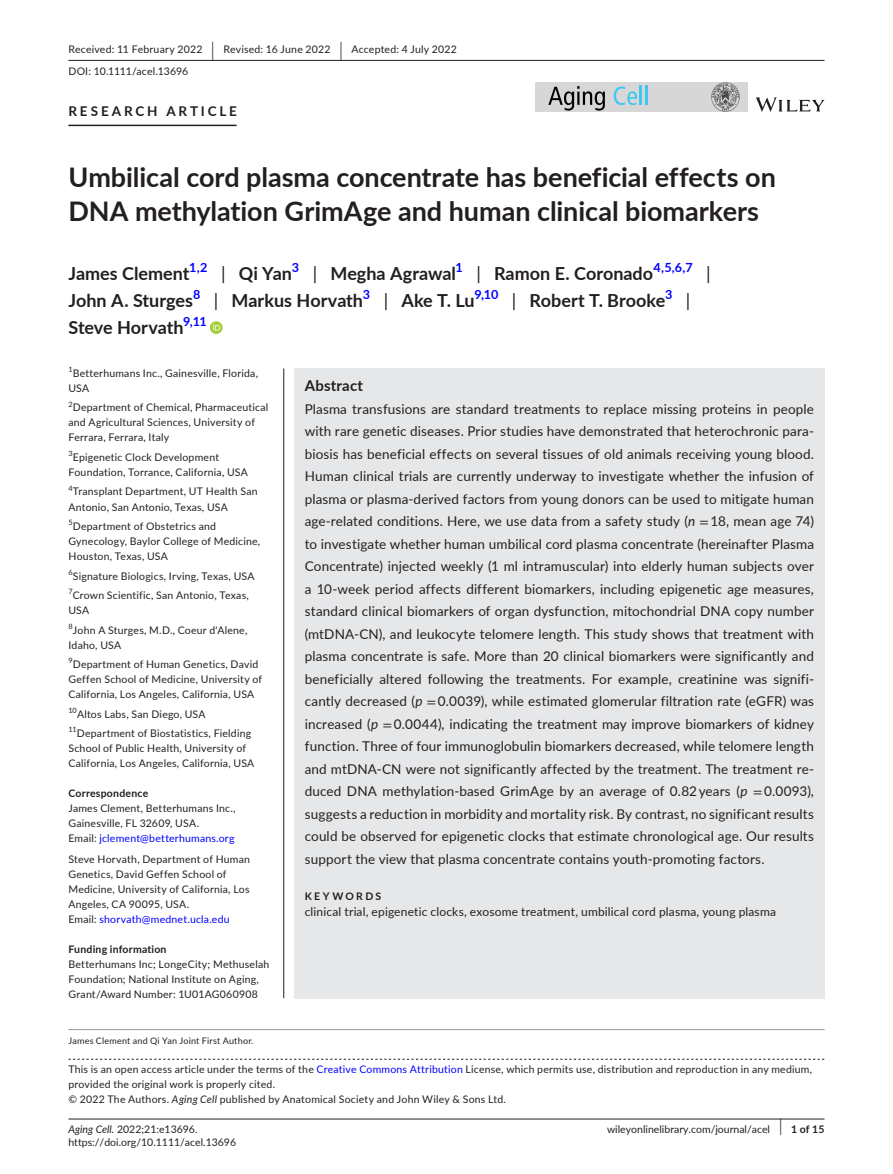
<style>
.page{position:relative;width:893px;height:1174px;background:#fff}
.page>*{position:absolute;margin:0;border:0;box-sizing:border-box;transform-origin:0 0}
.t1{font:700 27px/34.5px "Lato";color:#231f20}
.t2{font:700 18px "Lato";color:#231f20}
.t3{font:18px "Lato";color:#231f20}
.t4{font:700 15px "Lato";letter-spacing:.015em;color:#231f20}
.t5{font:13.5px/22.5px "Lato";letter-spacing:.01em;color:#231f20;text-align:justify}
.t6{font:700 13.5px "Lato";letter-spacing:.21em;color:#231f20}
.t7{font:700 12.6px "Lato";color:#00f}
.t8{font:12px "Lato";letter-spacing:.015em;color:#231f20}
.t9{font:10.5px/15px "Lato";letter-spacing:.02em;color:#231f20}
.t10{font:10.5px "Lato";color:#231f20}
.t11{font:700 10.5px "Lato";letter-spacing:.02em;color:#231f20}
.t12{font:700 10.5px "Lato";letter-spacing:.22em;color:#231f20}
.t13{font:9px "Lato";letter-spacing:.025em;color:#231f20}
.t14{font:7.35px "Lato";color:#231f20}
.s1{font-size:19.65px}
.s2{font-weight:400}
.s3{color:#00f}
.s4{font-style:italic}
.s5{font-family:"STIX"}
.s6{font-weight:400;font-size:17.4px}
</style>
<div class="page">
<hr style="left:68px;top:1118px;width:756px;height:1px;background:#231f20">
<svg style="left:756px;top:97px;width:68px;height:15px"></svg>
<div style="left:536px;top:82px;width:212px;height:30px;background:#d7d7d7"></div>
<svg style="left:548px;top:86px;width:57px;height:25px"></svg>
<svg style="left:614px;top:87px;width:23px;height:18px"></svg>
<hr style="left:640px;top:85px;width:2px;height:20px;background:#40c8f4">
<hr style="left:645px;top:85px;width:3px;height:20px;background:#40c8f4">
<img style="left:711px;top:83px;width:29px;height:28px">
<hr style="left:68px;top:60px;width:756px;height:1px;background:#231f20">
<hr style="left:68px;top:125px;width:169px;height:1px;background:#231f20">
<svg style="left:210px;top:321px;width:13px;height:13px"></svg>
<svg style="left:213px;top:323px;width:7px;height:7px"></svg>
<svg style="left:68px;top:1058px;width:756px;height:1px"></svg>
<hr style="left:68px;top:1029px;width:756px;height:1px;background:#939598">
<hr style="left:283px;top:368px;width:1px;height:630px;background:#231f20">
<div style="left:294px;top:368px;width:530px;height:558px;background:#e6e7e9"></div>
<div style="left:294px;top:926px;width:530px;height:72px;background:#e6e7e9"></div>
<p class="t9" style="left:68px;top:38px;width:390px;line-height:21.8px">Received: 11 February 2022 <span class="s1">|</span> Revised: 16 June 2022 <span class="s1">|</span> Accepted: 4 July 2022<br>DOI: 10.1111/acel.13696</p>
<p class="t6" style="left:68px;top:101px;width:170px">RESEARCH ARTICLE</p>
<h1 class="t1" style="left:68px;top:159px;width:709px">Umbilical cord plasma concentrate has beneficial effects on<br>DNA methylation GrimAge and human clinical biomarkers</h1>
<h2 class="t2" style="left:68px;top:260px;width:123px">James Clement</h2>
<p class="t7" style="left:189px;top:258px;width:20px">1,2</p>
<h2 class="t2" style="left:221px;top:260px;width:72px"><span class="s2">|</span> Qi Yan</h2>
<p class="t7" style="left:292px;top:258px;width:9px">3</p>
<h2 class="t2" style="left:313px;top:260px;width:145px"><span class="s2">|</span> Megha Agrawal</h2>
<p class="t7" style="left:456px;top:258px;width:9px">1</p>
<h2 class="t2" style="left:476px;top:260px;width:178px"><span class="s2">|</span> Ramon E. Coronado</h2>
<p class="t7" style="left:653px;top:258px;width:41px">4,5,6,7</p>
<h2 class="t3" style="left:706px;top:260px;width:6px">|</h2>
<h2 class="t2" style="left:68px;top:287px;width:126px">John A. Sturges</h2>
<p class="t7" style="left:193px;top:285px;width:9px">8</p>
<h2 class="t2" style="left:214px;top:287px;width:151px"><span class="s2">|</span> Markus Horvath</h2>
<p class="t7" style="left:363px;top:285px;width:9px">3</p>
<h2 class="t2" style="left:384px;top:287px;width:93px"><span class="s2">|</span> Ake T. Lu</h2>
<p class="t7" style="left:475px;top:285px;width:25px">9,10</p>
<h2 class="t2" style="left:512px;top:287px;width:155px"><span class="s2">|</span> Robert T. Brooke</h2>
<p class="t7" style="left:665px;top:285px;width:9px">3</p>
<h2 class="t3" style="left:686px;top:287px;width:6px">|</h2>
<h2 class="t2" style="left:68px;top:314px;width:117px">Steve Horvath</h2>
<p class="t7" style="left:183px;top:312px;width:25px">9,11</p>
<p class="t14" style="left:68px;top:364px;width:6px">1</p>
<p class="t9" style="left:68px;top:365px;width:191px;text-indent:4px">Betterhumans Inc., Gainesville, Florida,<br>USA</p>
<p class="t9" style="left:68px;top:400px;width:201px"><sup>2</sup>Department of Chemical, Pharmaceutical and Agricultural Sciences, University of<br>Ferrara, Ferrara, Italy</p>
<p class="t9" style="left:68px;top:449px;width:181px"><sup>3</sup>Epigenetic Clock Development<br>Foundation, Torrance, California, USA</p>
<p class="t9" style="left:68px;top:484px;width:191px"><sup>4</sup>Transplant Department, UT Health San<br>Antonio, San Antonio, Texas, USA</p>
<p class="t9" style="left:68px;top:518px;width:193px"><sup>5</sup>Department of Obstetrics and<br>Gynecology, Baylor College of Medicine,<br>Houston, Texas, USA</p>
<p class="t9" style="left:68px;top:565px;width:188px;line-height:19.5px"><sup>6</sup>Signature Biologics, Irving, Texas, USA<br><sup>7</sup>Crown Scientific, San Antonio, Texas,</p>
<p class="t9" style="left:68px;top:600px;width:180px;line-height:19.5px">USA<br><sup>8</sup>John A Sturges, M.D., Coeur d'Alene,</p>
<p class="t9" style="left:68px;top:634px;width:191px;line-height:19.5px">Idaho, USA<br><sup>9</sup>Department of Human Genetics, David</p>
<p class="t9" style="left:68px;top:671px;width:195px">Geffen School of Medicine, University of<br>California, Los Angeles, California, USA</p>
<p class="t9" style="left:68px;top:703px;width:184px;line-height:19.5px"><sup>10</sup>Altos Labs, San Diego, USA<br><sup>11</sup>Department of Biostatistics, Fielding</p>
<p class="t9" style="left:68px;top:740px;width:187px">School of Public Health, University of<br>California, Los Angeles, California, USA</p>
<p class="t11" style="left:68px;top:785px;width:81px">Correspondence</p>
<p class="t9" style="left:68px;top:800px;width:169px">James Clement, Betterhumans Inc.,<br>Gainesville, FL 32609, USA.<br>Email: <span class="s3">jclement@betterhumans.org</span></p>
<p class="t9" style="left:68px;top:851px;width:183px">Steve Horvath, Department of Human Genetics, David Geffen School of Medicine, University of California, Los Angeles, CA 90095, USA.<br>Email: <span class="s3">shorvath@mednet.ucla.edu</span></p>
<p class="t11" style="left:68px;top:941px;width:100px">Funding information</p>
<p class="t9" style="left:68px;top:956px;width:202px">Betterhumans Inc; LongeCity; Methuselah<br>Foundation; National Institute on Aging,<br>Grant/Award Number: 1U01AG060908</p>
<p class="t13" style="left:68px;top:1033px;width:186px">James Clement and Qi Yan Joint First Author.</p>
<p class="t4" style="left:305px;top:374px;width:60px">Abstract</p>
<p class="t5" style="left:305px;top:397px;width:511px">Plasma transfusions are standard treatments to replace missing proteins in people with rare genetic diseases. Prior studies have demonstrated that heterochronic para&shy;biosis has beneficial effects on several tissues of old animals receiving young blood.<br>Human clinical trials are currently underway to investigate whether the infusion of plasma or plasma-derived factors from young donors can be used to mitigate human age-related conditions. Here, we use data from a safety study (<span class="s4">n</span> <span class="s5">=</span> 18, mean age 74) to investigate whether human umbilical cord plasma concentrate (hereinafter Plasma Concentrate) injected weekly (1 ml intramuscular) into elderly human subjects over a 10-week period affects different biomarkers, including epigenetic age measures, standard clinical biomarkers of organ dysfunction, mitochondrial DNA copy number (mtDNA-CN), and leukocyte telomere length. This study shows that treatment with plasma concentrate is safe. More than 20 clinical biomarkers were significantly and beneficially altered following the treatments. For example, creatinine was signifi&shy;cantly decreased (<span class="s4">p</span> <span class="s5">=</span> 0.0039), while estimated glomerular filtration rate (eGFR) was increased (<span class="s4">p</span> <span class="s5">=</span> 0.0044), indicating the treatment may improve biomarkers of kidney function. Three of four immunoglobulin biomarkers decreased, while telomere length and mtDNA-CN were not significantly affected by the treatment. The treatment re&shy;duced DNA methylation-based GrimAge by an average of 0.82 years (<span class="s4">p</span> <span class="s5">=</span> 0.0093), suggests a reduction in morbidity and mortality risk. By contrast, no significant results could be observed for epigenetic clocks that estimate chronological age. Our results support the view that plasma concentrate contains youth-promoting factors.</p>
<p class="t12" style="left:305px;top:888px;width:78px">KEYWORDS</p>
<p class="t8" style="left:305px;top:903px;width:473px">clinical trial, epigenetic clocks, exosome treatment, umbilical cord plasma, young plasma</p>
<p class="t9" style="left:68px;top:1061px;width:745px">This is an open access article under the terms of the <span class="s3">Creative Commons Attribution</span> License, which permits use, distribution and reproduction in any medium, provided the original work is properly cited.<br>© 2022 The Authors. <span class="s4">Aging Cell</span> published by Anatomical Society and John Wiley &amp; Sons Ltd.</p>
<p class="t10" style="left:68px;top:1121px;width:131px"><span class="s4">Aging Cell.</span> 2022;21:e13696.</p>
<p class="t11" style="left:779px;top:1121px;width:46px"><span class="s6">|</span> 1 of 15</p>
<p class="t10" style="left:68px;top:1135px;width:169px">https://doi.org/10.1111/acel.13696</p>
<p class="t10" style="left:607px;top:1121px;width:165px">wileyonlinelibrary.com/journal/acel</p>
</div>
